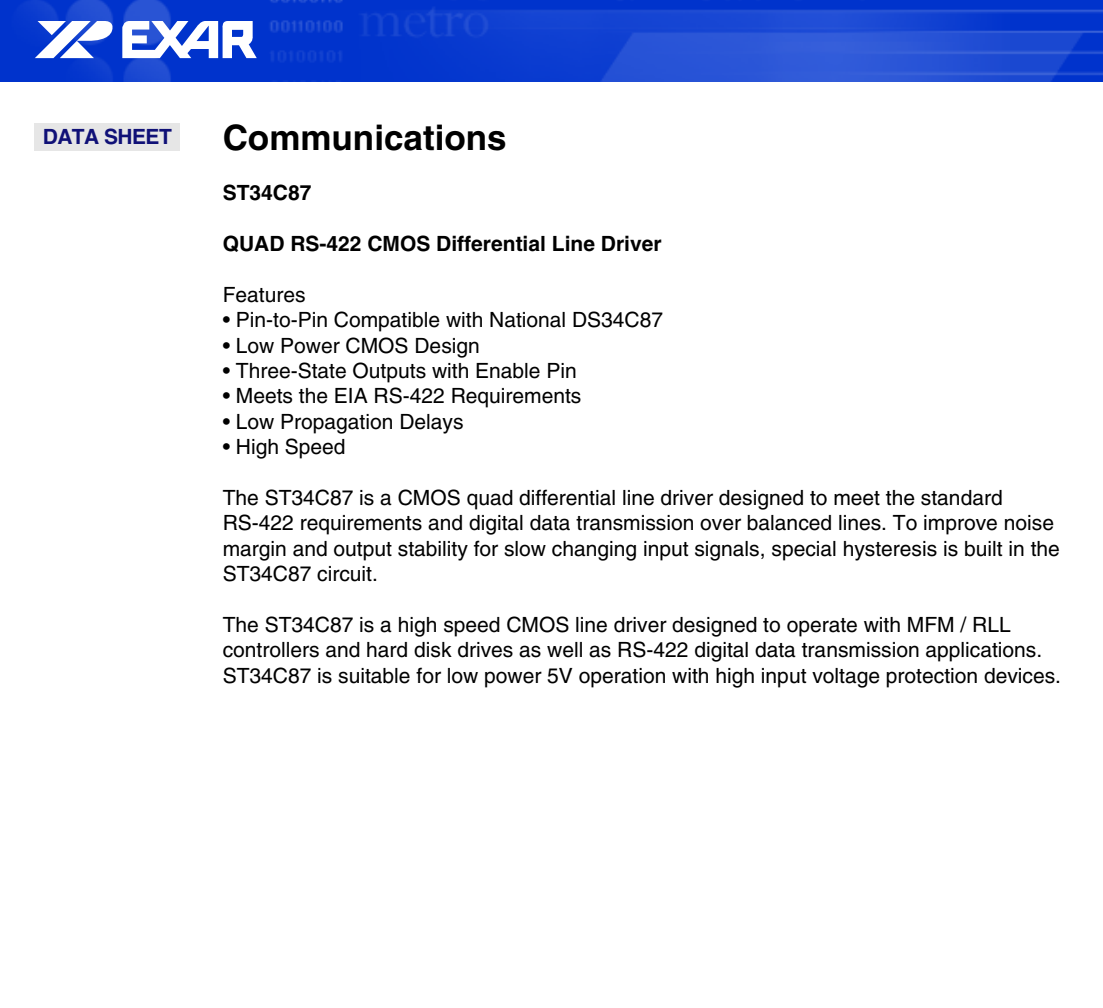
<style>
.page{position:relative;width:1103px;height:1008px;background:#fff}
.page>*{position:absolute;margin:0;border:0;box-sizing:border-box;transform-origin:0 0}
.t1{font:700 35px "Helvetica";color:#000}
.t2{font:21px/25.4px "Helvetica";color:#000}
.t3{font:700 21px "Helvetica";color:#000}
.t4{font:700 21px "Helvetica";letter-spacing:-.025em;color:#101177}
</style>
<div class="page">
<div style="left:34px;top:123px;width:146px;height:28px;background:#e6e6e6"></div>
<img style="left:0;top:0;width:1102px;height:81px">
<svg style="left:35px;top:21px;width:80px;height:37px"></svg>
<svg style="left:122px;top:21px;width:135px;height:37px"></svg>
<p class="t4" style="left:43px;top:124px;width:131px">DATA SHEET</p>
<h1 class="t1" style="left:223px;top:116px;width:285px">Communications</h1>
<p class="t3" style="left:223px;top:180px;width:90px">ST34C87</p>
<p class="t3" style="left:223px;top:231px;width:440px">QUAD RS-422 CMOS Differential Line Driver</p>
<p class="t2" style="left:223px;top:282px;width:84px">Features</p>
<p class="t2" style="left:223px;top:307px;width:442px">• Pin-to-Pin Compatible with National DS34C87</p>
<p class="t2" style="left:223px;top:333px;width:259px">• Low Power CMOS Design</p>
<p class="t2" style="left:223px;top:358px;width:356px">• Three-State Outputs with Enable Pin</p>
<p class="t2" style="left:223px;top:383px;width:360px">• Meets the EIA RS-422 Requirements</p>
<p class="t2" style="left:223px;top:409px;width:242px">• Low Propagation Delays</p>
<p class="t2" style="left:223px;top:434px;width:124px">• High Speed</p>
<p class="t2" style="left:223px;top:485px;width:838px">The ST34C87 is a CMOS quad differential line driver designed to meet the standard RS-422 requirements and digital data transmission over balanced lines. To improve noise margin and output stability for slow changing input signals, special hysteresis is built in the ST34C87 circuit.</p>
<p class="t2" style="left:223px;top:612px;width:840px">The ST34C87 is a high speed CMOS line driver designed to operate with MFM / RLL controllers and hard disk drives as well as RS-422 digital data transmission applications.<br>ST34C87 is suitable for low power 5V operation with high input voltage protection devices.</p>
</div>
